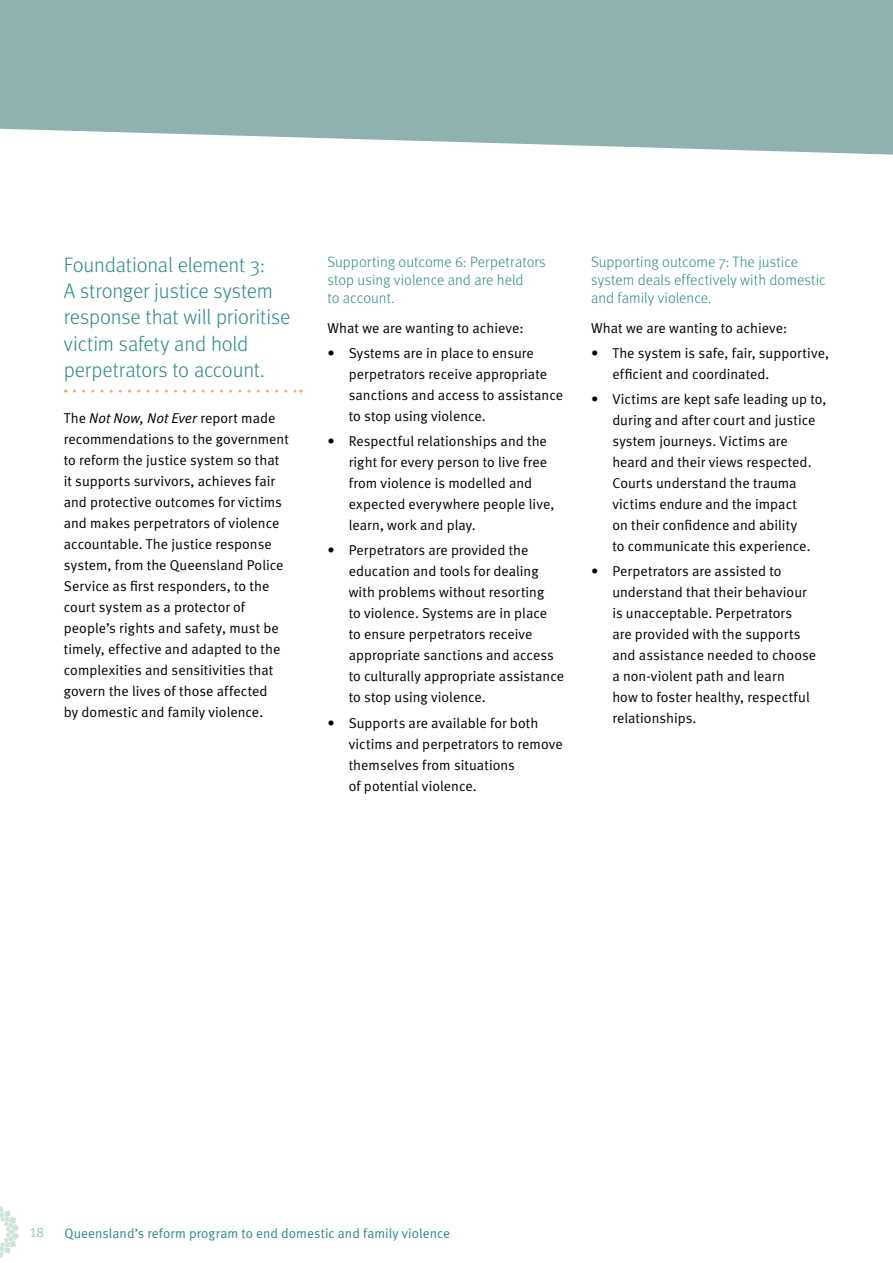
<style>
.page{position:relative;width:893px;height:1263px;background:#fff}
.page>*{position:absolute;margin:0;border:0;box-sizing:border-box;transform-origin:0 0}
.t1{font:300 21px/26.2px "Meta";letter-spacing:-.01em;color:#2d8a87}
.t2{font:300 15px/18px "Meta";color:#2d8a87}
.t3{font:14.25px/21px "Meta Normal LF";letter-spacing:.005em;color:#000}
.t4{font:13.5px "Meta Normal";letter-spacing:.005em;color:#2d8a87}
.t5{font:13.5px "Meta Normal LF";color:#8fc9ad}
.s1{font-style:italic}
</style>
<div class="page">
<svg style="left:0;top:0;width:893px;height:155px;background:#98b7b6"></svg>
<svg style="left:0;top:1206px;width:19px;height:52px"></svg>
<svg style="left:892px;top:1px;width:1px;height:154px"></svg>
<svg style="left:74px;top:390px;width:227px;height:3px"></svg>
<h1 class="t1" style="left:64px;top:251px;width:228px">Foundational element 3:<br>A stronger justice system response that will prioritise victim safety and hold perpetrators to account.</h1>
<p class="t3" style="left:64px;top:408px;width:227px">The <span class="s1">Not Now, Not Ever</span> report made recommendations to the government to reform the justice system so that it supports survivors, achieves fair and protective outcomes for victims and makes perpetrators of violence accountable. The justice response system, from the Queensland Police Service as first responders, to the court system as a protector of people’s rights and safety, must be timely, effective and adapted to the complexities and sensitivities that govern the lives of those affected<br>by domestic and family violence.</p>
<p class="t2" style="left:327px;top:253px;width:220px">Supporting outcome 6: Perpetrators stop using violence and are held<br>to account.</p>
<p class="t3" style="left:327px;top:317px;width:198px">What we are wanting to achieve:</p>
<p class="t3" style="left:349px;top:342px;width:216px;text-indent:-21px">• Systems are in place to ensure perpetrators receive appropriate sanctions and access to assistance to stop using violence.</p>
<p class="t3" style="left:349px;top:430px;width:207px;text-indent:-21px">• Respectful relationships and the right for every person to live free from violence is modelled and expected everywhere people live, learn, work and play.</p>
<p class="t3" style="left:349px;top:540px;width:217px;text-indent:-21px">• Perpetrators are provided the education and tools for dealing with problems without resorting<br>to violence. Systems are in place<br>to ensure perpetrators receive appropriate sanctions and access to culturally appropriate assistance to stop using violence.</p>
<p class="t3" style="left:349px;top:712px;width:216px;text-indent:-21px">• Supports are available for both victims and perpetrators to remove themselves from situations<br>of potential violence.</p>
<p class="t2" style="left:591px;top:253px;width:236px">Supporting outcome 7: The justice system deals effectively with domestic and family violence.</p>
<p class="t3" style="left:591px;top:317px;width:198px">What we are wanting to achieve:</p>
<p class="t3" style="left:612px;top:342px;width:218px;text-indent:-21px">• The system is safe, fair, supportive, efficient and coordinated.</p>
<p class="t3" style="left:612px;top:388px;width:216px;text-indent:-21px">• Victims are kept safe leading up to, during and after court and justice system journeys. Victims are<br>heard and their views respected.<br>Courts understand the trauma victims endure and the impact<br>on their confidence and ability<br>to communicate this experience.</p>
<p class="t3" style="left:612px;top:561px;width:205px;text-indent:-21px">• Perpetrators are assisted to understand that their behaviour is unacceptable. Perpetrators<br>are provided with the supports and assistance needed to choose a non-violent path and learn<br>how to foster healthy, respectful relationships.</p>
<p class="t5" style="left:29px;top:1225px;width:16px">18</p>
<p class="t4" style="left:65px;top:1225px;width:387px">Queensland’s reform program to end domestic and family violence</p>
</div>
